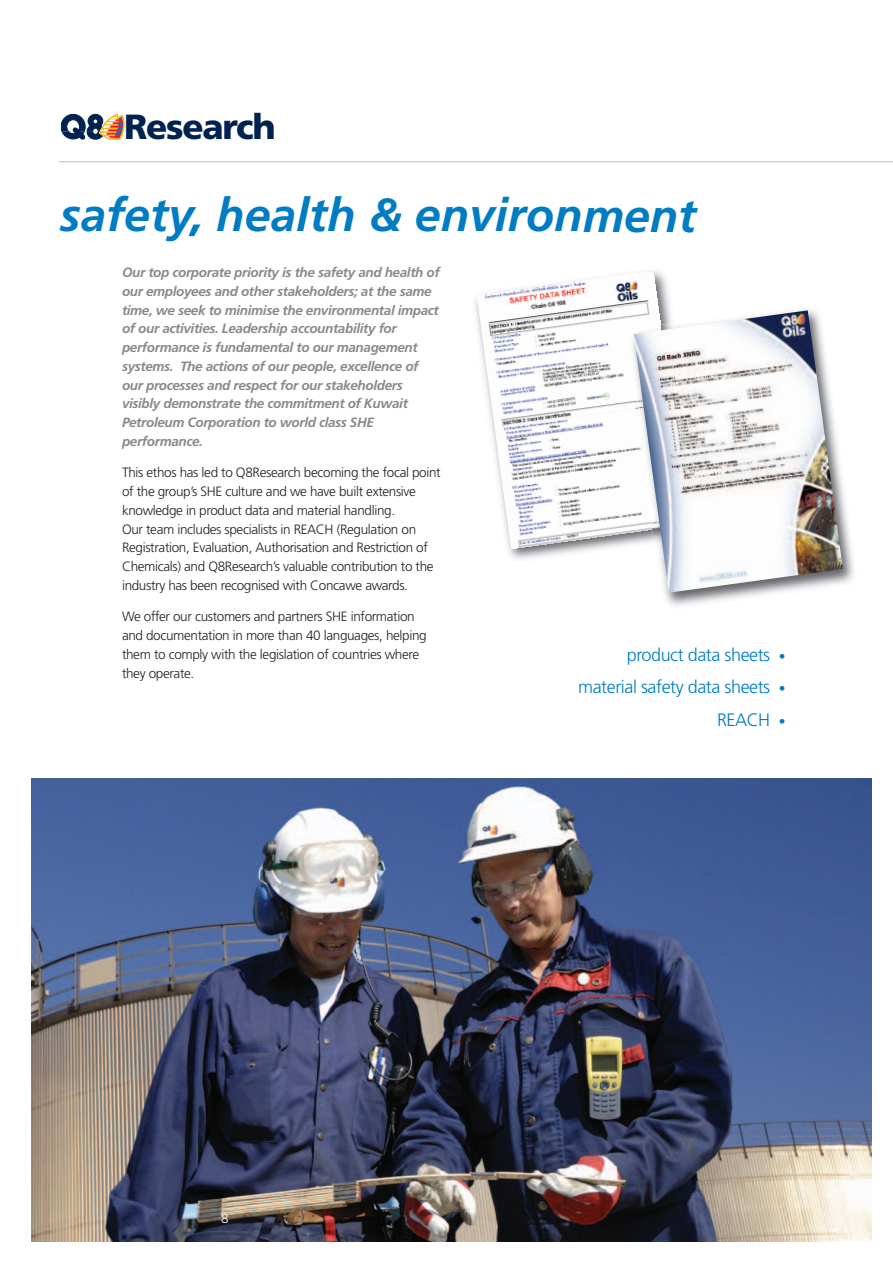
<style>
.page{position:relative;width:893px;height:1263px;background:#fff}
.page>*{position:absolute;margin:0;border:0;box-sizing:border-box;transform-origin:0 0}
.t1{font:italic 700 46.5px "Frutiger";letter-spacing:-.005em;color:#007cc2}
.t2{font:900 34.95px "Frutiger";letter-spacing:-.035em;color:#002250}
.t3{font:300 18px/32.7px "Frutiger";letter-spacing:-.025em;color:#007cc2;text-align:right}
.t4{font:300 13.5px/18.8px "Frutiger";letter-spacing:-.025em;color:#231f20}
.t5{font:italic 700 13.5px/18.8px "Frutiger";letter-spacing:-.025em;color:#87898c}
.t6{font:300 13.5px "Frutiger";color:#fff}
.s1{font-size:13.5px}
</style>
<div class="page">
<img style="left:31px;top:778px;width:841px;height:464px">
<svg style="left:61px;top:114px;width:64px;height:26px"></svg>
<hr style="left:59px;top:161px;width:834px;height:1px;background:#bcbdc0">
<img style="left:475px;top:271px;width:184px;height:289px">
<img style="left:476px;top:272px;width:194px;height:276px">
<img style="left:656px;top:302px;width:198px;height:304px">
<img style="left:625px;top:325px;width:9px;height:204px">
<img style="left:634px;top:310px;width:209px;height:283px">
<h2 class="t2" style="left:124px;top:113px;width:153px">Research</h2>
<h1 class="t1" style="left:60px;top:196px;width:638px">safety, health &amp; environment</h1>
<p class="t5" style="left:122px;top:264px;width:319px">Our top corporate priority is the safety and health of our employees and other stakeholders; at the same time, we seek to minimise the environmental impact of our activities. Leadership accountability for performance is fundamental to our management systems. The actions of our people, excellence of our processes and respect for our stakeholders visibly demonstrate the commitment of Kuwait Petroleum Corporation to world class SHE performance.</p>
<p class="t4" style="left:122px;top:464px;width:320px">This ethos has led to Q8Research becoming the focal point of the group’s SHE culture and we have built extensive knowledge in product data and material handling.<br>Our team includes specialists in REACH (Regulation on Registration, Evaluation, Authorisation and Restriction of Chemicals) and Q8Research’s valuable contribution to the industry has been recognised with Concawe awards.</p>
<p class="t4" style="left:122px;top:608px;width:306px">We offer our customers and partners SHE information and documentation in more than 40 languages, helping them to comply with the legislation of countries where they operate.</p>
<h3 class="t3" style="left:578px;top:639px;width:209px">product data sheets <span class="s1">• </span>material safety data sheets <span class="s1">•<br></span>REACH <span class="s1">•</span></h3>
<p class="t6" style="left:221px;top:1213px;width:9px">8</p>
</div>
